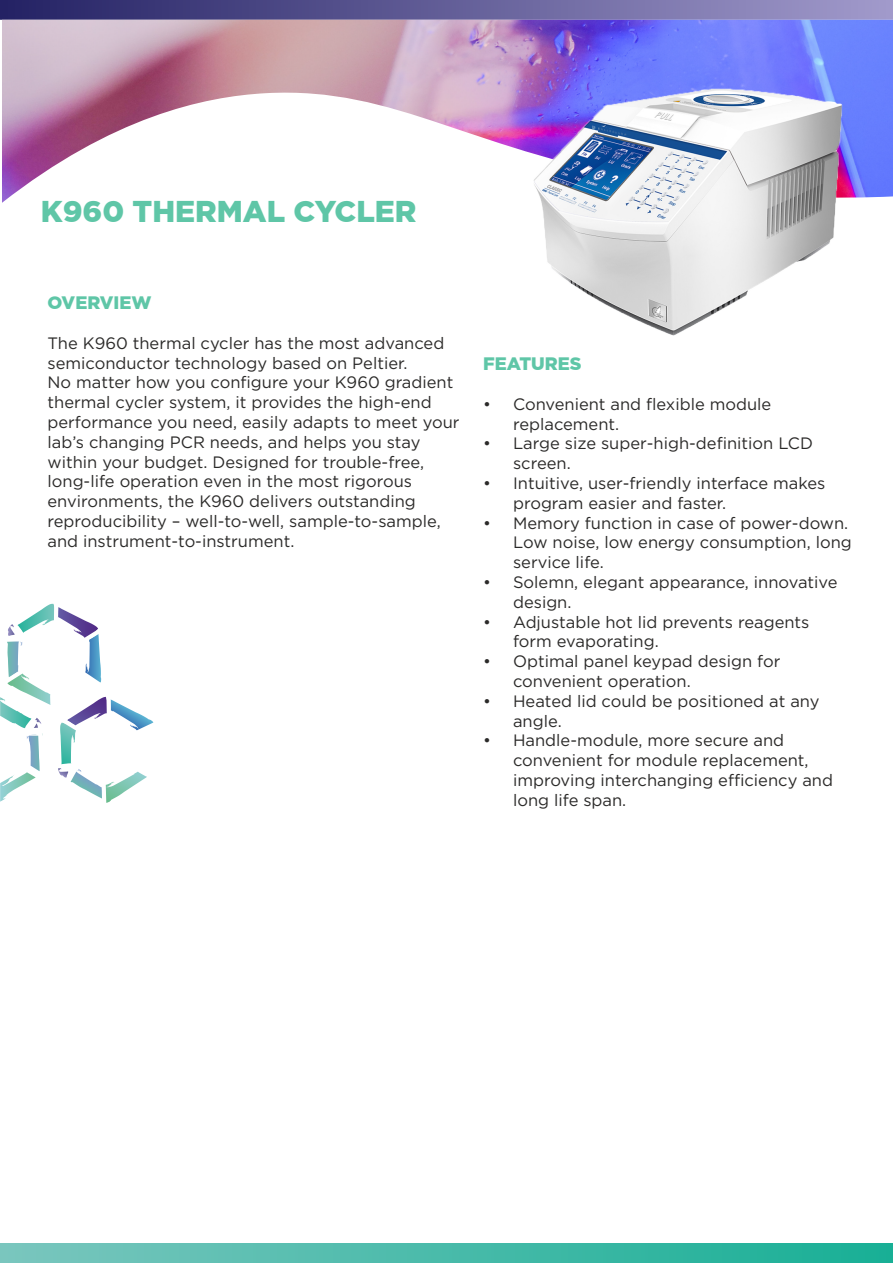
<style>
.page{position:relative;width:893px;height:1263px;background:#fff}
.page>*{position:absolute;margin:0;border:0;box-sizing:border-box;transform-origin:0 0}
.t1{font:900 30px "Gotham Pro";color:#5fc6a7}
.t2{font:900 18px "Gotham Pro";color:#5fc6a7}
.t3{font:16.5px/19.8px "Gotham Pro";color:#2b2a29}
</style>
<div class="page">
<div style="left:0;top:1243px;width:893px;height:20px;background:linear-gradient(to right,#7ac6be,#18af95)"></div>
<div style="left:0;top:0;width:893px;height:20px;background:linear-gradient(to right,#242264,#a19acb)"></div>
<img style="left:2px;top:20px;width:891px;height:183px">
<img style="left:474px;top:29px;width:419px;height:307px">
<svg style="left:0;top:603px;width:154px;height:200px"></svg>
<img style="left:592px;top:125px;width:34px;height:12px">
<svg style="left:98px;top:195px;width:26px;height:8px"></svg>
<h1 class="t1" style="left:41px;top:194px;width:377px">K960 THERMAL CYCLER</h1>
<p class="t2" style="left:48px;top:292px;width:106px">OVERVIEW</p>
<p class="t3" style="left:48px;top:333px;width:414px">The K960 thermal cycler has the most advanced semiconductor technology based on Peltier.<br>No matter how you configure your K960 gradient thermal cycler system, it provides the high-end performance you need, easily adapts to meet your lab’s changing PCR needs, and helps you stay within your budget. Designed for trouble-free, long-life operation even in the most rigorous environments, the K960 delivers outstanding reproducibility – well-to-well, sample-to-sample, and instrument-to-instrument.</p>
<p class="t2" style="left:483px;top:353px;width:100px">FEATURES</p>
<p class="t3" style="left:513px;top:394px;width:260px;text-indent:-30px">• Convenient and flexible module replacement.</p>
<p class="t3" style="left:513px;top:434px;width:301px;text-indent:-30px">• Large size super-high-definition LCD screen.</p>
<p class="t3" style="left:513px;top:473px;width:314px;text-indent:-30px">• Intuitive, user-friendly interface makes program easier and faster.</p>
<p class="t3" style="left:513px;top:513px;width:340px;text-indent:-30px">• Memory function in case of power-down.<br>Low noise, low energy consumption, long service life.</p>
<p class="t3" style="left:513px;top:572px;width:326px;text-indent:-30px">• Solemn, elegant appearance, innovative design.</p>
<p class="t3" style="left:513px;top:612px;width:298px;text-indent:-30px">• Adjustable hot lid prevents reagents form evaporating.</p>
<p class="t3" style="left:513px;top:651px;width:269px;text-indent:-30px">• Optimal panel keypad design for convenient operation.</p>
<p class="t3" style="left:513px;top:691px;width:308px;text-indent:-30px">• Heated lid could be positioned at any angle.</p>
<p class="t3" style="left:513px;top:731px;width:321px;text-indent:-30px">• Handle-module, more secure and convenient for module replacement, improving interchanging efficiency and long life span.</p>
</div>
